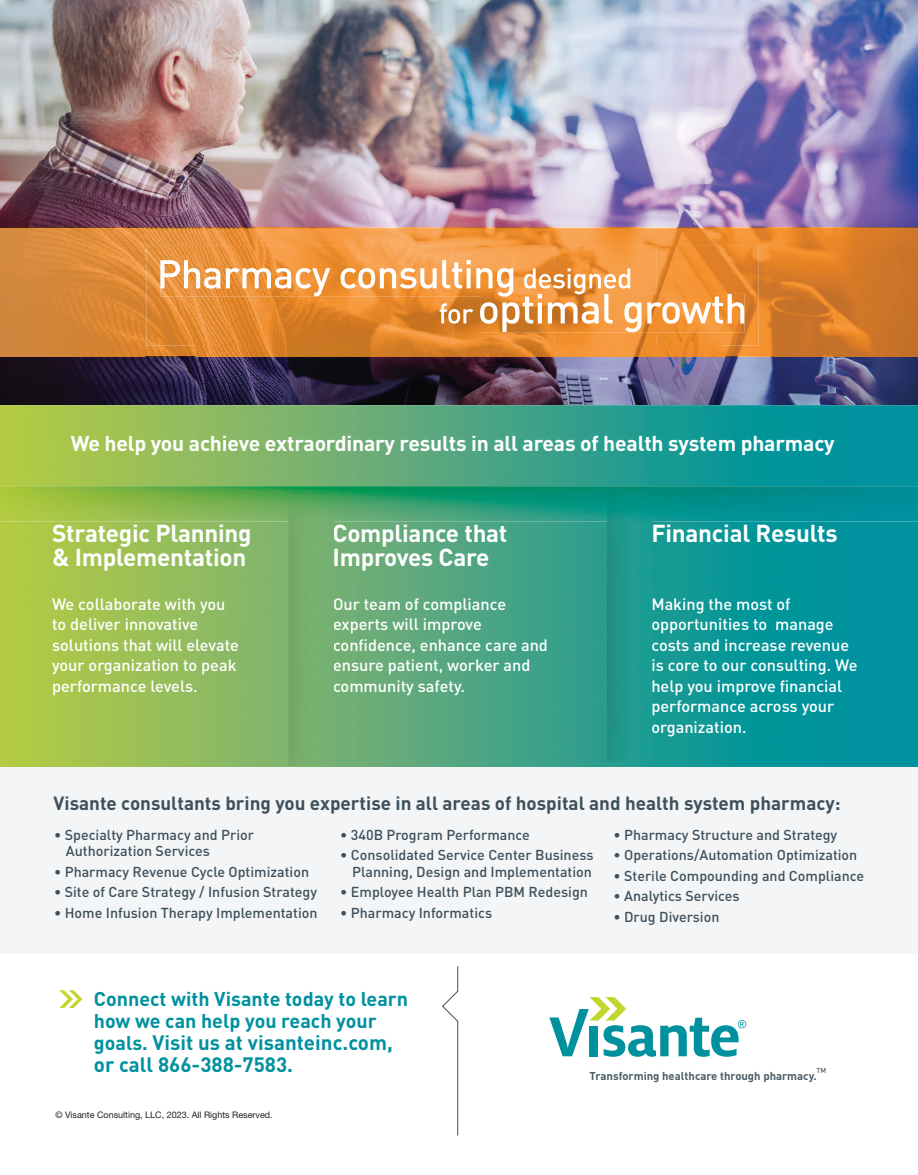
<style>
.page{position:relative;width:918px;height:1175px;background:#fff}
.page>*{position:absolute;margin:0;border:0;box-sizing:border-box;transform-origin:0 0}
.t1{font:700 24.3px/24.3px "DIN";letter-spacing:-.01em;color:#fff}
.t2{font:700 21.15px "DIN";letter-spacing:-.01em;color:#fff}
.t3{font:700 20.55px/22.4px "DIN";color:#00919f}
.t4{font:700 19.65px/22.4px "DIN";color:#00919f}
.t5{font:700 18.9px "DIN";color:#3d505c}
.t6{font:500 16.35px/20.5px "DIN";color:#fff}
.t7{font:500 14.25px/16.5px "DIN";color:#3d505c}
.t8{font:700 11.4px "DIN";color:#4a5c67}
.t9{font:9px "Helvetica Neue";color:#231f20}
.t10{font:7.05px "DIN";color:#231f20}
.s1{font-size:19.65px}
</style>
<div class="page">
<img style="left:0;top:0;width:918px;height:767px">
<img style="left:0;top:486px;width:918px;height:35px">
<svg style="left:59px;top:990px;width:24px;height:18px"></svg>
<svg style="left:442px;top:966px;width:16px;height:169px"></svg>
<svg style="left:549px;top:997px;width:197px;height:59px"></svg>
<div style="left:0;top:767px;width:918px;height:186px;background:#f4f5f6"></div>
<img style="left:607px;top:487px;width:44px;height:274px">
<img style="left:289px;top:492px;width:44px;height:273px">
<img style="left:0;top:356px;width:918px;height:1px">
<img style="left:0;top:228px;width:144px;height:128px">
<img style="left:144px;top:228px;width:630px;height:43px">
<img style="left:774px;top:228px;width:144px;height:128px">
<img style="left:144px;top:271px;width:52px;height:85px">
<img style="left:722px;top:271px;width:52px;height:85px">
<img style="left:196px;top:346px;width:526px;height:10px">
<img style="left:146px;top:246px;width:612px;height:100px">
<img style="left:160px;top:260px;width:353px;height:37px">
<img style="left:524px;top:268px;width:106px;height:26px">
<img style="left:157px;top:323px;width:272px;height:1px">
<img style="left:440px;top:303px;width:33px;height:21px">
<img style="left:480px;top:294px;width:264px;height:38px">
<img style="left:480px;top:294px;width:33px;height:3px">
<h2 class="t2" style="left:71px;top:430px;width:766px">We help you achieve extraordinary results in all areas of health system pharmacy</h2>
<h1 class="t1" style="left:52px;top:519px;width:201px">Strategic Planning &amp; Implementation</h1>
<h1 class="t1" style="left:333px;top:519px;width:176px">Compliance that<br>Improves Care</h1>
<p class="t6" style="left:52px;top:593px;width:188px">We collaborate with you to deliver innovative solutions that will elevate your organization to peak performance levels.</p>
<p class="t6" style="left:333px;top:593px;width:216px">Our team of compliance experts will improve confidence, enhance care and ensure patient, worker and community safety.</p>
<h1 class="t1" style="left:651px;top:519px;width:188px">Financial Results</h1>
<p class="t6" style="left:651px;top:593px;width:208px">Making the most of opportunities to manage costs and increase revenue is core to our consulting. We help you improve financial performance across your organization.</p>
<h3 class="t5" style="left:54px;top:790px;width:789px">Visante consultants bring you expertise in all areas of hospital and health system pharmacy:</h3>
<p class="t7" style="left:66px;top:825px;width:190px;text-indent:-12px">• Specialty Pharmacy and Prior<br>Authorization Services</p>
<p class="t7" style="left:54px;top:862px;width:257px">• Pharmacy Revenue Cycle Optimization</p>
<p class="t7" style="left:54px;top:883px;width:265px">• Site of Care Strategy / Infusion Strategy</p>
<p class="t7" style="left:54px;top:904px;width:265px">• Home Infusion Therapy Implementation</p>
<p class="t7" style="left:340px;top:825px;width:191px">• 340B Program Performance</p>
<p class="t7" style="left:340px;top:846px;width:255px;text-align:right">• Consolidated Service Center Business<br>Planning, Design and Implementation</p>
<p class="t7" style="left:340px;top:883px;width:249px">• Employee Health Plan PBM Redesign</p>
<p class="t7" style="left:340px;top:904px;width:153px">• Pharmacy Informatics</p>
<p class="t7" style="left:613px;top:825px;width:225px">• Pharmacy Structure and Strategy</p>
<p class="t7" style="left:613px;top:846px;width:245px">• Operations/Automation Optimization</p>
<p class="t7" style="left:613px;top:867px;width:252px">• Sterile Compounding and Compliance</p>
<p class="t7" style="left:613px;top:887px;width:128px">• Analytics Services</p>
<p class="t7" style="left:613px;top:908px;width:108px">• Drug Diversion</p>
<h3 class="t4" style="left:94px;top:986px;width:316px">Connect with Visante today to learn how we can help you reach your</h3>
<h3 class="t3" style="left:94px;top:1030px;width:301px"><span class="s1">goals.</span> Visit us at visanteinc.com, or call 866-388-7583.</h3>
<p class="t9" style="left:56px;top:1109px;width:219px">© Visante Consulting, LLC, 2023. All Rights Reserved.</p>
<p class="t10" style="left:817px;top:1066px;width:11px">TM</p>
<p class="t8" style="left:589px;top:1068px;width:229px">Transforming healthcare through pharmacy.</p>
</div>
